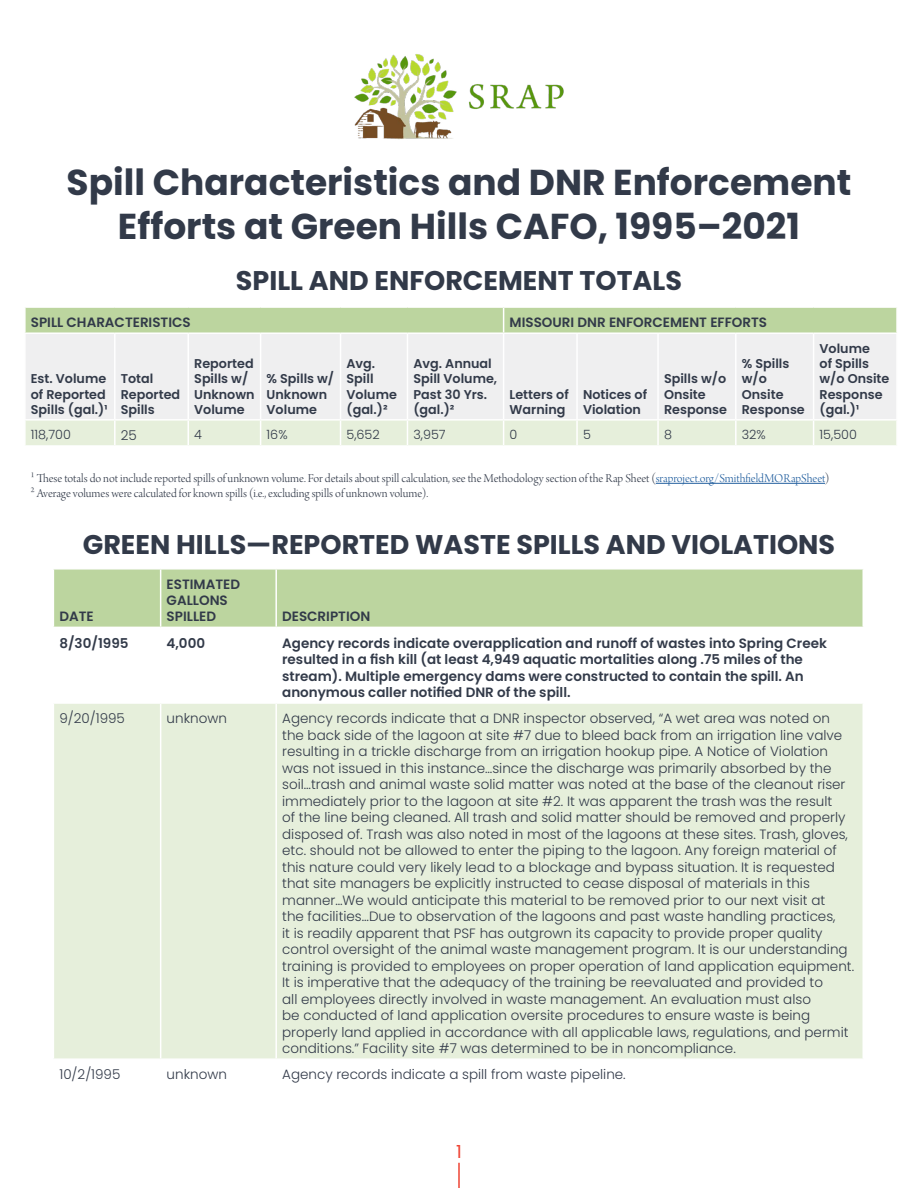
<style>
.page{position:relative;width:918px;height:1188px;background:#fff}
.page>*{position:absolute;margin:0;border:0;box-sizing:border-box;transform-origin:0 0}
.t1{font:700 36px/43.2px "Poppins";color:#323a49;text-align:center}
.t2{font:700 27px "Poppins";color:#323a49}
.t3{font:18px "Poppins";color:#ef4434}
.t4{font:300 13.5px/16.5px "Poppins";color:#323a49}
.t5{font:600 13.5px/16.5px "Poppins";color:#323a49}
.t6{font:600 12.75px/15.3px "Poppins";color:#323a49}
.t7{font:12.75px/15.3px "Arno Pro Light Display";color:#323a49}
.t8{font:300 12.75px "Poppins";color:#323a49}
.s1{color:#215e9e}
</style>
<div class="page">
<hr style="left:458px;top:1163px;width:2px;height:25px;background:#ef4434">
<div style="left:54px;top:570px;width:808px;height:57px;background:#bcd59f"></div>
<div style="left:54px;top:704px;width:808px;height:354px;background:#e6efdb"></div>
<hr style="left:160px;top:570px;width:1px;height:57px;background:#fff">
<hr style="left:275px;top:570px;width:2px;height:57px;background:#fff">
<hr style="left:160px;top:704px;width:1px;height:354px;background:#fff">
<hr style="left:275px;top:704px;width:2px;height:354px;background:#fff">
<img style="left:354px;top:54px;width:210px;height:85px">
<div style="left:26px;top:334px;width:870px;height:85px;background:#efeff0"></div>
<div style="left:25px;top:307px;width:871px;height:25px;background:#bcd59f"></div>
<hr style="left:577px;top:306px;width:81px;height:2px;background:#fff">
<hr style="left:658px;top:306px;width:78px;height:2px;background:#fff">
<hr style="left:736px;top:306px;width:78px;height:2px;background:#fff">
<hr style="left:814px;top:306px;width:84px;height:2px;background:#fff">
<hr style="left:114px;top:334px;width:2px;height:85px;background:#fff">
<hr style="left:260px;top:334px;width:1px;height:85px;background:#fff">
<hr style="left:340px;top:334px;width:1px;height:85px;background:#fff">
<hr style="left:407px;top:334px;width:1px;height:85px;background:#fff">
<hr style="left:503px;top:334px;width:1px;height:85px;background:#fff">
<hr style="left:576px;top:334px;width:2px;height:85px;background:#fff">
<hr style="left:657px;top:334px;width:2px;height:85px;background:#fff">
<hr style="left:735px;top:334px;width:2px;height:85px;background:#fff">
<hr style="left:813px;top:334px;width:1px;height:85px;background:#fff">
<div style="left:25px;top:421px;width:872px;height:25px;background:#e6efdb"></div>
<hr style="left:188px;top:334px;width:1px;height:85px;background:#fff">
<hr style="left:656px;top:483px;width:169px;height:1px;background:#215e9e">
<h1 class="t1" style="left:67px;top:161px;width:786px">Spill Characteristics and DNR Enforcement<br>Efforts at Green Hills CAFO, 1995–2021</h1>
<h2 class="t2" style="left:236px;top:265px;width:448px">SPILL AND ENFORCEMENT TOTALS</h2>
<p class="t5" style="left:31px;top:314px;width:161px">SPILL CHARACTERISTICS</p>
<p class="t5" style="left:510px;top:314px;width:259px">MISSOURI DNR ENFORCEMENT EFFORTS</p>
<p class="t6" style="left:31px;top:371px;width:78px;text-align:justify">Est. Volume of Reported Spills (gal.)¹</p>
<p class="t6" style="left:121px;top:371px;width:61px">Total<br>Reported<br>Spills</p>
<p class="t6" style="left:194px;top:356px;width:62px">Reported<br>Spills w/<br>Unknown<br>Volume</p>
<p class="t6" style="left:267px;top:371px;width:69px">% Spills w/<br>Unknown<br>Volume</p>
<p class="t6" style="left:347px;top:356px;width:52px">Avg.<br>Spill<br>Volume (gal.)²</p>
<p class="t6" style="left:413px;top:356px;width:85px">Avg. Annual<br>Spill Volume,<br>Past 30 Yrs. (gal.)²</p>
<p class="t6" style="left:510px;top:386px;width:61px">Letters of<br>Warning</p>
<p class="t6" style="left:583px;top:386px;width:66px">Notices of<br>Violation</p>
<p class="t6" style="left:664px;top:371px;width:65px">Spills w/o<br>Onsite<br>Response</p>
<p class="t6" style="left:742px;top:356px;width:65px">% Spills w/o<br>Onsite<br>Response</p>
<p class="t6" style="left:820px;top:341px;width:71px">Volume<br>of Spills w/o Onsite<br>Response (gal.)¹</p>
<p class="t8" style="left:31px;top:427px;width:42px">118,700</p>
<p class="t4" style="left:121px;top:427px;width:18px">25</p>
<p class="t8" style="left:194px;top:427px;width:9px">4</p>
<p class="t8" style="left:267px;top:427px;width:22px">16%</p>
<p class="t8" style="left:347px;top:427px;width:35px">5,652</p>
<p class="t8" style="left:413px;top:427px;width:34px">3,957</p>
<p class="t8" style="left:510px;top:427px;width:9px">0</p>
<p class="t8" style="left:583px;top:427px;width:9px">5</p>
<p class="t8" style="left:664px;top:427px;width:9px">8</p>
<p class="t8" style="left:742px;top:427px;width:26px">32%</p>
<p class="t8" style="left:820px;top:427px;width:39px">15,500</p>
<p class="t7" style="left:31px;top:471px;width:800px">¹ These totals do not include reported spills of unknown volume. For details about spill calculation, see the Methodology section of the Rap Sheet (<span class="s1">sraproject.org/SmithfieldMORapSheet</span>)<br>² Average volumes were calculated for known spills (i.e., excluding spills of unknown volume).</p>
<h2 class="t2" style="left:83px;top:528px;width:754px">GREEN HILLS—REPORTED WASTE SPILLS AND VIOLATIONS</h2>
<p class="t5" style="left:59px;top:608px;width:36px">DATE</p>
<p class="t5" style="left:167px;top:576px;width:75px">ESTIMATED<br>GALLONS<br>SPILLED</p>
<p class="t5" style="left:282px;top:608px;width:90px">DESCRIPTION</p>
<p class="t5" style="left:59px;top:635px;width:71px">8/30/1995</p>
<p class="t5" style="left:167px;top:635px;width:40px">4,000</p>
<p class="t5" style="left:282px;top:635px;width:546px">Agency records indicate overapplication and runoff of wastes into Spring Creek resulted in a fish kill (at least 4,949 aquatic mortalities along .75 miles of the stream). Multiple emergency dams were constructed to contain the spill. An anonymous caller notified DNR of the spill.</p>
<p class="t4" style="left:59px;top:710px;width:67px">9/20/1995</p>
<p class="t4" style="left:167px;top:710px;width:62px">unknown</p>
<p class="t4" style="left:282px;top:710px;width:573px">Agency records indicate that a DNR inspector observed, “A wet area was noted on the back side of the lagoon at site #7 due to bleed back from an irrigation line valve resulting in a trickle discharge from an irrigation hookup pipe. A Notice of Violation was not issued in this instance…since the discharge was primarily absorbed by the soil…trash and animal waste solid matter was noted at the base of the cleanout riser immediately prior to the lagoon at site #2. It was apparent the trash was the result<br>of the line being cleaned. All trash and solid matter should be removed and properly disposed of. Trash was also noted in most of the lagoons at these sites. Trash, gloves, etc. should not be allowed to enter the piping to the lagoon. Any foreign material of this nature could very likely lead to a blockage and bypass situation. It is requested that site managers be explicitly instructed to cease disposal of materials in this manner…We would anticipate this material to be removed prior to our next visit at<br>the facilities…Due to observation of the lagoons and past waste handling practices,<br>it is readily apparent that PSF has outgrown its capacity to provide proper quality control oversight of the animal waste management program. It is our understanding training is provided to employees on proper operation of land application equipment.<br>It is imperative that the adequacy of the training be reevaluated and provided to<br>all employees directly involved in waste management. An evaluation must also<br>be conducted of land application oversite procedures to ensure waste is being properly land applied in accordance with all applicable laws, regulations, and permit conditions.” Facility site #7 was determined to be in noncompliance.</p>
<p class="t4" style="left:59px;top:1066px;width:63px">10/2/1995</p>
<p class="t4" style="left:167px;top:1066px;width:62px">unknown</p>
<p class="t4" style="left:282px;top:1066px;width:345px">Agency records indicate a spill from waste pipeline.</p>
<h3 class="t3" style="left:456px;top:1141px;width:7px">1</h3>
</div>
